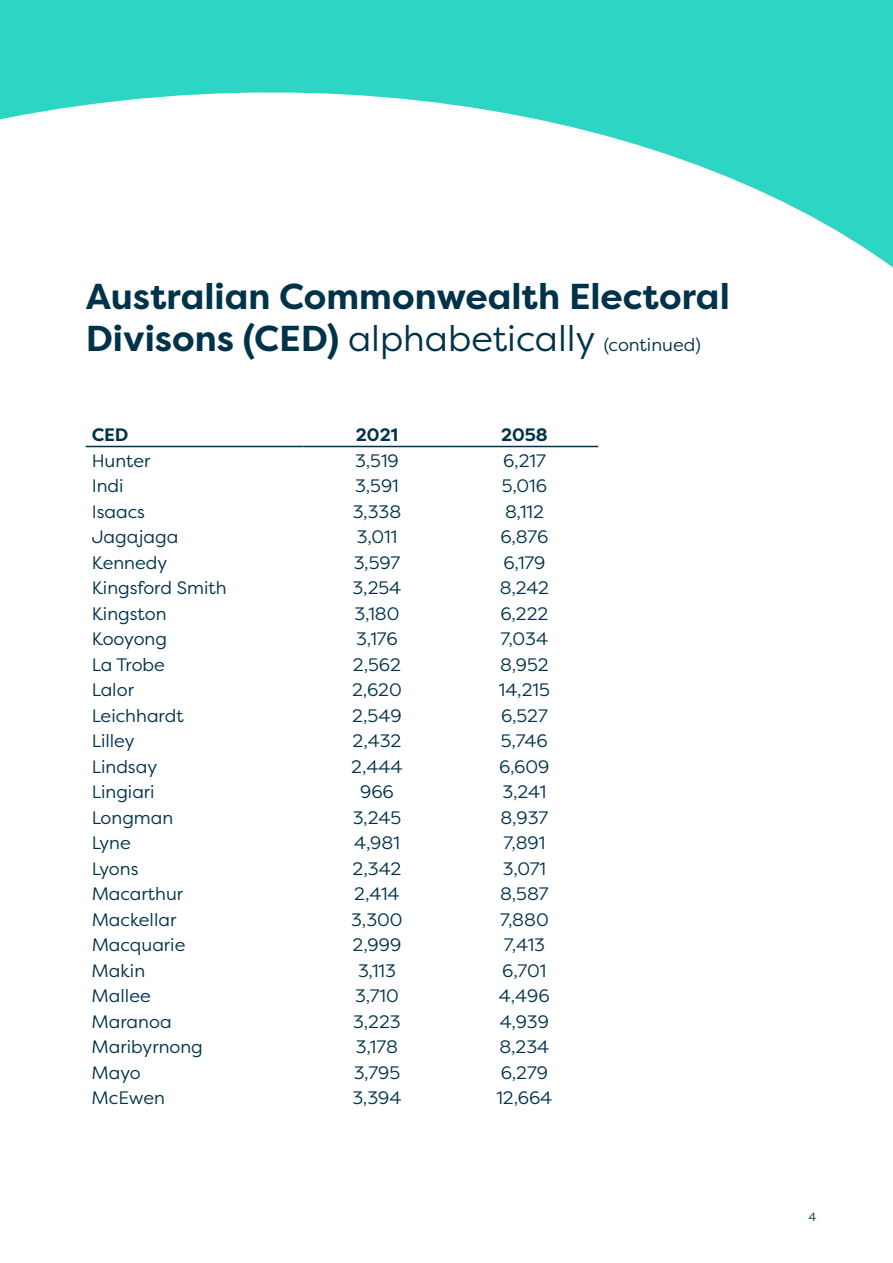
<style>
.page{position:relative;width:893px;height:1263px;background:#fff}
.page>*{position:absolute;margin:0;border:0;box-sizing:border-box;transform-origin:0 0}
.t1{font:700 36px/42px "Filson Pro";color:#00334a}
.t2{font:18px "Filson Pro";color:#00334a}
.t3{font:700 18px "Filson Pro";color:#00334a}
.t4{font:12px "Filson Pro";color:#00334a}
.s1{font-weight:400}
.s2{font-weight:400;font-size:18px}
</style>
<div class="page">
<svg style="left:0;top:0;width:893px;height:268px"></svg>
<hr style="left:86px;top:446px;width:217px;height:1px;background:#00334a">
<hr style="left:303px;top:446px;width:148px;height:1px;background:#00334a">
<hr style="left:451px;top:446px;width:147px;height:1px;background:#00334a">
<h1 class="t1" style="left:86px;top:275px;width:645px">Australian Commonwealth Electoral<br>Divisons (CED) <span class="s1">alphabetically</span> <span class="s2">(continued)</span></h1>
<p class="t3" style="left:92px;top:423px;width:38px">CED</p>
<p class="t3" style="left:356px;top:423px;width:44px">2021</p>
<p class="t3" style="left:501px;top:423px;width:48px">2058</p>
<p class="t2" style="left:92px;top:449px;width:60px">Hunter</p>
<p class="t2" style="left:355px;top:449px;width:45px">3,519</p>
<p class="t2" style="left:503px;top:449px;width:44px">6,217</p>
<p class="t2" style="left:92px;top:474px;width:33px">Indi</p>
<p class="t2" style="left:355px;top:474px;width:45px">3,591</p>
<p class="t2" style="left:502px;top:474px;width:46px">5,016</p>
<p class="t2" style="left:92px;top:500px;width:55px">Isaacs</p>
<p class="t2" style="left:353px;top:500px;width:50px">3,338</p>
<p class="t2" style="left:505px;top:500px;width:40px">8,112</p>
<p class="t2" style="left:92px;top:525px;width:88px">Jagajaga</p>
<p class="t2" style="left:357px;top:525px;width:42px">3,011</p>
<p class="t2" style="left:500px;top:525px;width:50px">6,876</p>
<p class="t2" style="left:92px;top:551px;width:77px">Kennedy</p>
<p class="t2" style="left:354px;top:551px;width:48px">3,597</p>
<p class="t2" style="left:503px;top:551px;width:43px">6,179</p>
<p class="t2" style="left:92px;top:576px;width:136px">Kingsford Smith</p>
<p class="t2" style="left:353px;top:576px;width:50px">3,254</p>
<p class="t2" style="left:500px;top:576px;width:51px">8,242</p>
<p class="t2" style="left:92px;top:602px;width:76px">Kingston</p>
<p class="t2" style="left:354px;top:602px;width:47px">3,180</p>
<p class="t2" style="left:500px;top:602px;width:50px">6,222</p>
<p class="t2" style="left:92px;top:627px;width:77px">Kooyong</p>
<p class="t2" style="left:356px;top:627px;width:43px">3,176</p>
<p class="t2" style="left:501px;top:627px;width:49px">7,034</p>
<p class="t2" style="left:92px;top:653px;width:75px">La Trobe</p>
<p class="t2" style="left:353px;top:653px;width:50px">2,562</p>
<p class="t2" style="left:500px;top:653px;width:50px">8,952</p>
<p class="t2" style="left:92px;top:678px;width:44px">Lalor</p>
<p class="t2" style="left:352px;top:678px;width:51px">2,620</p>
<p class="t2" style="left:499px;top:678px;width:52px">14,215</p>
<p class="t2" style="left:92px;top:704px;width:93px">Leichhardt</p>
<p class="t2" style="left:352px;top:704px;width:51px">2,549</p>
<p class="t2" style="left:501px;top:704px;width:48px">6,527</p>
<p class="t2" style="left:92px;top:729px;width:44px">Lilley</p>
<p class="t2" style="left:353px;top:729px;width:50px">2,432</p>
<p class="t2" style="left:501px;top:729px;width:48px">5,746</p>
<p class="t2" style="left:92px;top:755px;width:67px">Lindsay</p>
<p class="t2" style="left:351px;top:755px;width:53px">2,444</p>
<p class="t2" style="left:499px;top:755px;width:52px">6,609</p>
<p class="t2" style="left:92px;top:780px;width:65px">Lingiari</p>
<p class="t2" style="left:360px;top:780px;width:35px">966</p>
<p class="t2" style="left:502px;top:780px;width:45px">3,241</p>
<p class="t2" style="left:92px;top:806px;width:83px">Longman</p>
<p class="t2" style="left:353px;top:806px;width:50px">3,245</p>
<p class="t2" style="left:501px;top:806px;width:49px">8,937</p>
<p class="t2" style="left:92px;top:831px;width:41px">Lyne</p>
<p class="t2" style="left:354px;top:831px;width:47px">4,981</p>
<p class="t2" style="left:503px;top:831px;width:43px">7,891</p>
<p class="t2" style="left:92px;top:857px;width:48px">Lyons</p>
<p class="t2" style="left:353px;top:857px;width:50px">2,342</p>
<p class="t2" style="left:503px;top:857px;width:45px">3,071</p>
<p class="t2" style="left:92px;top:882px;width:93px">Macarthur</p>
<p class="t2" style="left:354px;top:882px;width:47px">2,414</p>
<p class="t2" style="left:500px;top:882px;width:50px">8,587</p>
<p class="t2" style="left:92px;top:908px;width:86px">Mackellar</p>
<p class="t2" style="left:351px;top:908px;width:53px">3,300</p>
<p class="t2" style="left:500px;top:908px;width:50px">7,880</p>
<p class="t2" style="left:92px;top:933px;width:95px">Macquarie</p>
<p class="t2" style="left:353px;top:933px;width:50px">2,999</p>
<p class="t2" style="left:504px;top:933px;width:43px">7,413</p>
<p class="t2" style="left:92px;top:959px;width:55px">Makin</p>
<p class="t2" style="left:358px;top:959px;width:39px">3,113</p>
<p class="t2" style="left:502px;top:959px;width:46px">6,701</p>
<p class="t2" style="left:92px;top:984px;width:61px">Mallee</p>
<p class="t2" style="left:355px;top:984px;width:45px">3,710</p>
<p class="t2" style="left:499px;top:984px;width:52px">4,496</p>
<p class="t2" style="left:92px;top:1010px;width:81px">Maranoa</p>
<p class="t2" style="left:353px;top:1010px;width:49px">3,223</p>
<p class="t2" style="left:500px;top:1010px;width:51px">4,939</p>
<p class="t2" style="left:92px;top:1035px;width:113px">Maribyrnong</p>
<p class="t2" style="left:356px;top:1035px;width:44px">3,178</p>
<p class="t2" style="left:499px;top:1035px;width:51px">8,234</p>
<p class="t2" style="left:92px;top:1061px;width:51px">Mayo</p>
<p class="t2" style="left:354px;top:1061px;width:48px">3,795</p>
<p class="t2" style="left:501px;top:1061px;width:49px">6,279</p>
<p class="t2" style="left:92px;top:1086px;width:75px">McEwen</p>
<p class="t2" style="left:352px;top:1086px;width:51px">3,394</p>
<p class="t2" style="left:496px;top:1086px;width:57px">12,664</p>
<p class="t4" style="left:808px;top:1209px;width:10px">4</p>
</div>
